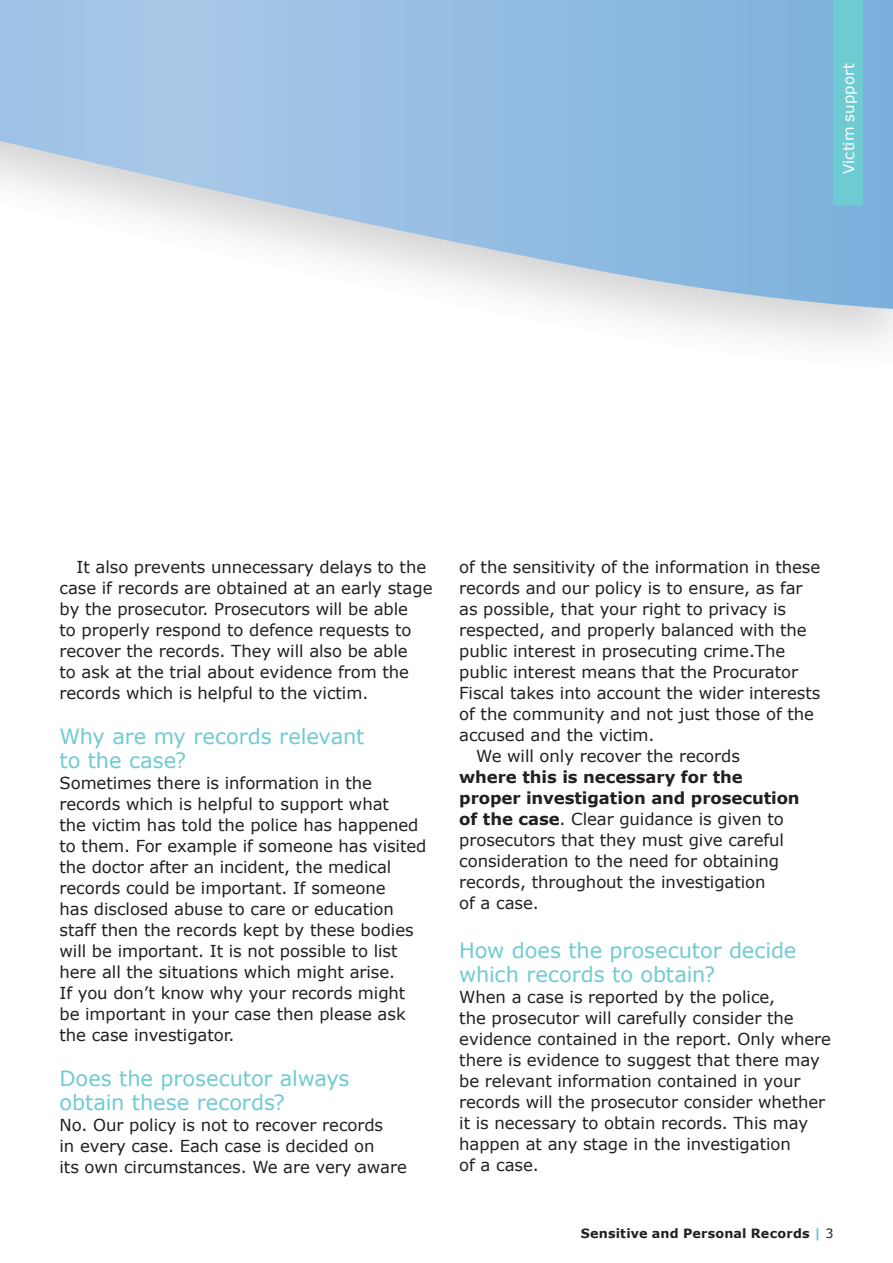
<style>
.page{position:relative;width:893px;height:1263px;background:#fff}
.page>*{position:absolute;margin:0;border:0;box-sizing:border-box;transform-origin:0 0}
.Pull_out_FACT{font:21px/24px "Verdana";letter-spacing:-.005em;color:#6fcbd2}
.Body_text{font:16.5px/21px "Verdana";letter-spacing:-.005em;color:#231f20}
.Body_text_indent{font:16.5px/21px "Verdana";letter-spacing:-.005em;color:#231f20}
.t1{font:15px "Verdana";letter-spacing:.005em;color:#fff}
.FOOTER_RIGHT_Leaflet{font:700 12.75px "Verdana";letter-spacing:.015em;color:#231f20}
.s1{font-weight:700}
.s2{color:#6fcbd2}
.s3{font-weight:400}
</style>
<div class="page">
<div style="left:0;top:0;width:893px;height:377px;background:#231f20;opacity:.2"></div>
<svg style="left:0;top:0;width:893px;height:309px"></svg>
<div style="left:833px;top:0;width:30px;height:204px;background:#6fcbd2"></div>
<p class="t1" style="left:839px;top:174px;width:113px;rotate:-90deg">Victim support</p>
<p class="Body_text_indent" style="left:60px;top:556px;width:374px;text-indent:17px">It also prevents unnecessary delays to the case if records are obtained at an early stage by the prosecutor. Prosecutors will be able<br>to properly respond to defence requests to recover the records. They will also be able<br>to ask at the trial about evidence from the records which is helpful to the victim.</p>
<p class="Pull_out_FACT" style="left:60px;top:723px;width:306px">Why are my records relevant</p>
<p class="Pull_out_FACT" style="left:60px;top:747px;width:128px">to the case?</p>
<p class="Body_text" style="left:60px;top:772px;width:368px">Sometimes there is information in the records which is helpful to support what<br>the victim has told the police has happened to them. For example if someone has visited the doctor after an incident, the medical records could be important. If someone<br>has disclosed abuse to care or education staff then the records kept by these bodies will be important. It is not possible to list here all the situations which might arise.<br>If you don’t know why your records might be important in your case then please ask the case investigator.</p>
<p class="Pull_out_FACT" style="left:60px;top:1065px;width:291px">Does the prosecutor always obtain these records?</p>
<p class="Body_text" style="left:60px;top:1114px;width:349px">No. Our policy is not to recover records<br>in every case. Each case is decided on<br>its own circumstances. We are very aware</p>
<p class="Body_text" style="left:459px;top:556px;width:363px">of the sensitivity of the information in these records and our policy is to ensure, as far as possible, that your right to privacy is respected, and properly balanced with the public interest in prosecuting crime.The public interest means that the Procurator Fiscal takes into account the wider interests of the community and not just those of the accused and the victim.</p>
<p class="Body_text_indent" style="left:459px;top:745px;width:342px;text-indent:17px">We will only recover the records <span class="s1">where this is necessary for the proper investigation and prosecution of the case</span>. Clear guidance is given to prosecutors that they must give careful consideration to the need for obtaining records, throughout the investigation<br>of a case.</p>
<p class="Pull_out_FACT" style="left:459px;top:938px;width:339px">How does the prosecutor decide which records to obtain?</p>
<p class="Body_text" style="left:459px;top:986px;width:373px">When a case is reported by the police,<br>the prosecutor will carefully consider the evidence contained in the report. Only where there is evidence to suggest that there may be relevant information contained in your records will the prosecutor consider whether it is necessary to obtain records. This may happen at any stage in the investigation<br>of a case.</p>
<p class="FOOTER_RIGHT_Leaflet" style="left:581px;top:1225px;width:254px">Sensitive and Personal Records <span class="s2">|</span> <span class="s3">3</span></p>
</div>
